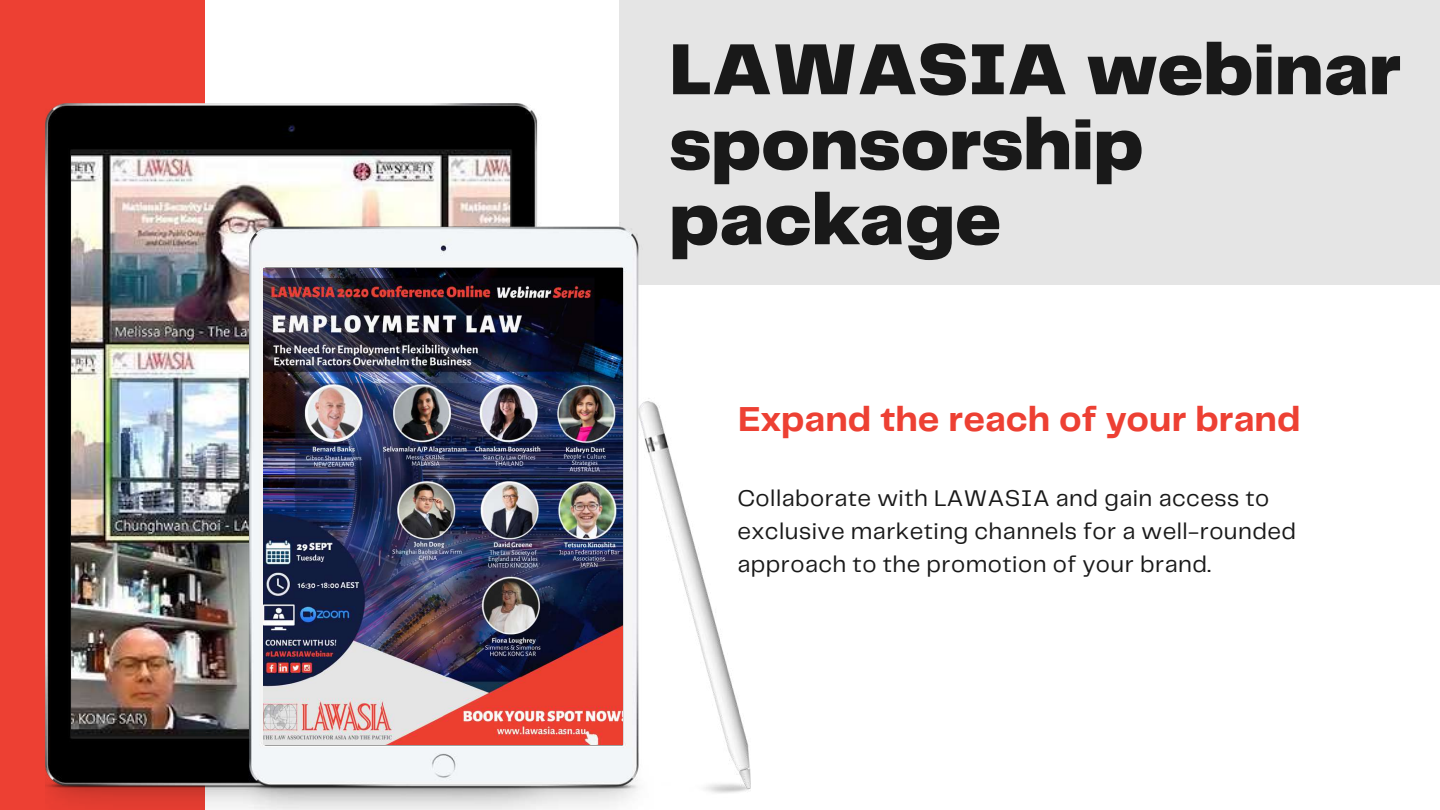
<style>
.page{position:relative;width:1440px;height:810px;background:#fff}
.page>*{position:absolute;margin:0;border:0;box-sizing:border-box;transform-origin:0 0}
.t1{font:900 75px/75px "Telegraf";color:#191919}
.t2{font:700 36px "Telegraf";color:#ed4033}
.t3{font:23.6px/32.9px "Telegraf";letter-spacing:.02em;color:#191919}
</style>
<div class="page">
<div style="left:619px;top:0;width:821px;height:285px;background:#e5e5e5"></div>
<div style="left:0;top:0;width:205px;height:810px;background:#ed4033"></div>
<img style="left:45px;top:103px;width:705px;height:707px">
<img style="left:264px;top:268px;width:358px;height:477px">
<img style="left:71px;top:150px;width:439px;height:586px">
<h1 class="t1" style="left:669px;top:36px;width:733px">LAWASIA webinar sponsorship package</h1>
<h2 class="t2" style="left:738px;top:404px;width:564px">Expand the reach of your brand</h2>
<p class="t3" style="left:737px;top:483px;width:560px">Collaborate with LAWASIA and gain access to exclusive marketing channels for a well-rounded approach to the promotion of your brand.</p>
</div>
